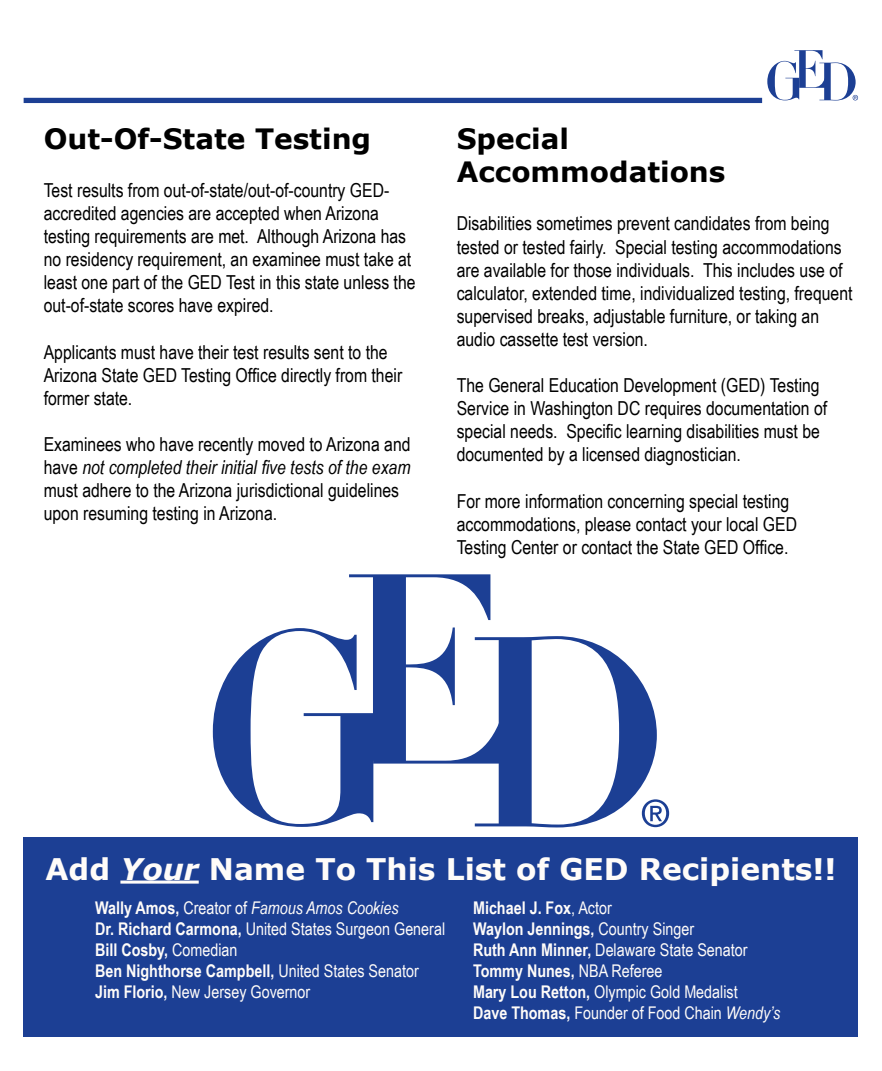
<style>
.page{position:relative;width:882px;height:1071px;background:#fff}
.page>*{position:absolute;margin:0;border:0;box-sizing:border-box;transform-origin:0 0}
.t1{font:700 29.75px "Verdana";color:#fffcf9}
.t2{font:700 28px/33.6px "Verdana";color:#000}
.t3{font:19.25px/23.1px "Arial Narrow";color:#000}
.t4{font:17.5px/21px "Arial Narrow";color:#fffcf9}
.t5{font:700 17.5px "Arial Narrow";color:#fffcf9}
.t6{font:italic 17.5px "Arial Narrow";color:#fffcf9}
.s1{font-style:italic}
.s2{font-weight:700;font-style:normal}
.s3{font-style:normal}
.s4{font-weight:400}
.s5{font-weight:700}
</style>
<div class="page">
<div style="left:24px;top:837px;width:834px;height:199px;background:#1c3f94"></div>
<hr style="left:120px;top:881px;width:79px;height:3px;background:#fffcf9">
<div style="left:24px;top:98px;width:738px;height:5px;background:#1c3f94"></div>
<svg style="left:213px;top:574px;width:456px;height:253px"></svg>
<svg style="left:767px;top:50px;width:91px;height:51px"></svg>
<h2 class="t2" style="left:44px;top:121px;width:329px">Out-Of-State Testing</h2>
<p class="t3" style="left:44px;top:178px;width:373px">Test results from out-of-state/out-of-country GED&shy;accredited agencies are accepted when Arizona testing requirements are met. Although Arizona has no residency requirement, an examinee must take at least one part of the GED Test in this state unless the out-of-state scores have expired.</p>
<p class="t3" style="left:44px;top:340px;width:360px">Applicants must have their test results sent to the<br>Arizona State GED Testing Office directly from their former state.</p>
<p class="t3" style="left:44px;top:432px;width:368px">Examinees who have recently moved to Arizona and have <span class="s1">not completed their initial five tests of the exam </span>must adhere to the Arizona jurisdictional guidelines upon resuming testing in Arizona.</p>
<h2 class="t2" style="left:457px;top:121px;width:270px">Special<br>Accommodations</h2>
<p class="t3" style="left:457px;top:211px;width:397px">Disabilities sometimes prevent candidates from being tested or tested fairly. Special testing accommodations are available for those individuals. This includes use of calculator, extended time, individualized testing, frequent supervised breaks, adjustable furniture, or taking an audio cassette test version.</p>
<p class="t3" style="left:457px;top:373px;width:372px">The General Education Development (GED) Testing Service in Washington DC requires documentation of special needs. Specific learning disabilities must be documented by a licensed diagnostician.</p>
<p class="t3" style="left:457px;top:489px;width:342px">For more information concerning special testing accommodations, please contact your local GED<br>Testing Center or contact the State GED Office.</p>
<h1 class="t1" style="left:46px;top:850px;width:792px">Add <span class="s1">Your</span> Name To This List of GED Recipients!!</h1>
<p class="t6" style="left:95px;top:895px;width:305px"><span class="s2">Wally Amos,</span> <span class="s3">Creator of</span> Famous Amos Cookies</p>
<p class="t5" style="left:473px;top:894px;width:140px">Michael J. Fox<span class="s4">, Actor</span></p>
<p class="t4" style="left:95px;top:917px;width:352px"><span class="s5">Dr. Richard Carmona,</span> United States Surgeon General</p>
<p class="t5" style="left:473px;top:915px;width:223px">Waylon Jennings, <span class="s4">Country Singer</span></p>
<p class="t5" style="left:95px;top:936px;width:144px">Bill Cosby, <span class="s4">Comedian</span></p>
<p class="t4" style="left:473px;top:938px;width:276px"><span class="s5">Ruth Ann Minner,</span> Delaware State Senator</p>
<p class="t5" style="left:95px;top:957px;width:325px">Ben Nighthorse Campbell, <span class="s4">United States Senator</span></p>
<p class="t5" style="left:473px;top:957px;width:191px">Tommy Nunes, <span class="s4">NBA Referee</span></p>
<p class="t4" style="left:95px;top:980px;width:217px"><span class="s5">Jim Florio,</span> New Jersey Governor</p>
<p class="t4" style="left:473px;top:980px;width:309px"><span class="s5">Mary Lou Retton,</span> Olympic Gold Medalist<br><span class="s5">Dave Thomas,</span> Founder of Food Chain <span class="s1">Wendy’s</span></p>
</div>
